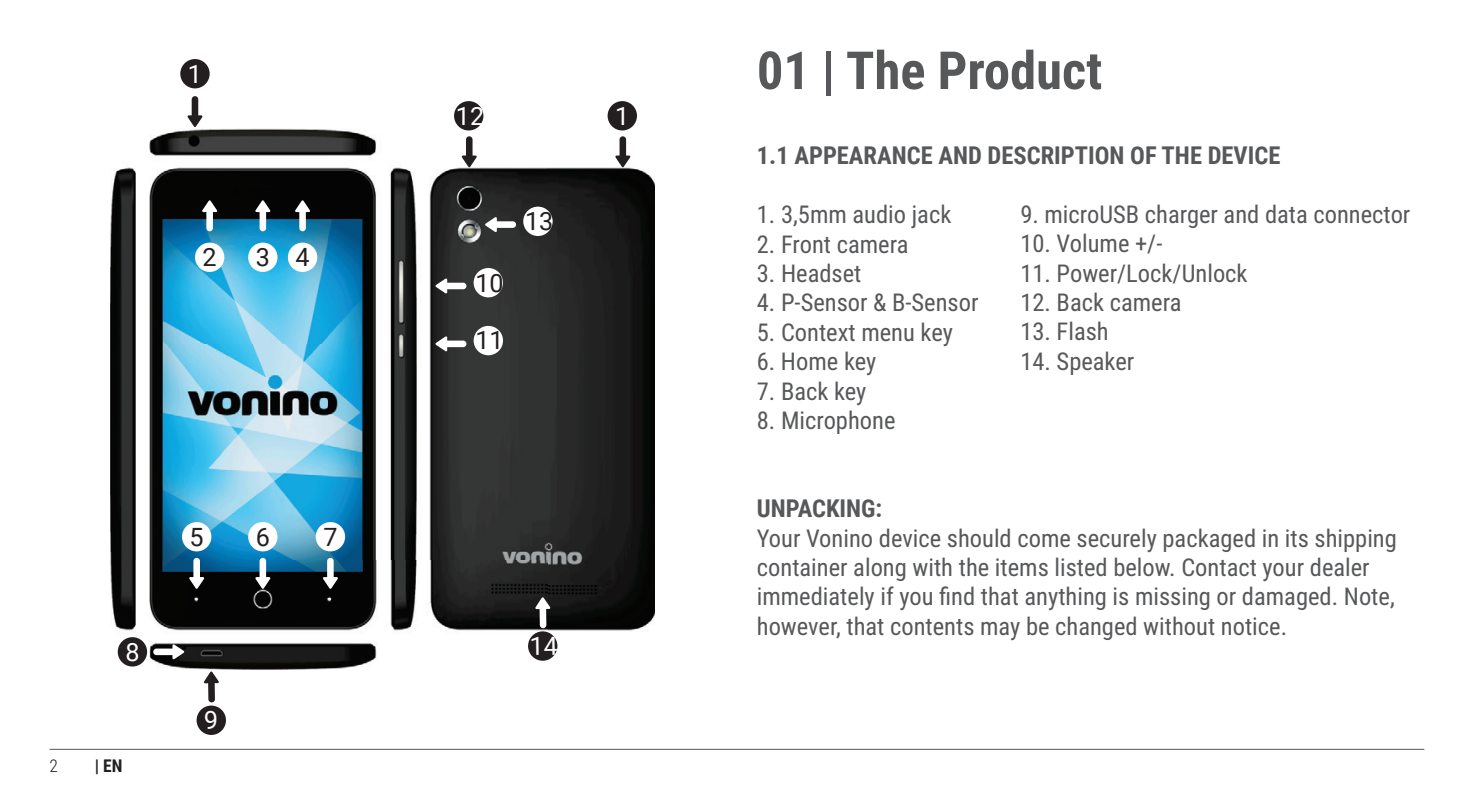
<style>
.page{position:relative;width:1474px;height:794px;background:#fff}
.page>*{position:absolute;margin:0;border:0;box-sizing:border-box;transform-origin:0 0}
.t1{font:700 52.5px "Roboto Condensed";color:#57585a}
.t2{font:25.2px "Roboto";color:#231f20}
.t3{font:25.2px "Roboto";color:#fff}
.t4{font:24.5px/29.4px "Roboto Condensed";color:#57585a}
.t5{font:700 24.5px "Roboto Condensed";color:#57585a}
.t6{font:700 17.5px "Roboto Condensed";color:#231f20}
.t7{font:300 17.5px "Roboto Condensed";color:#231f20}
</style>
<div class="page">
<hr style="left:50px;top:748px;width:1374px;height:2px;background:#57585a">
<img style="left:110px;top:129px;width:544px;height:540px">
<div style="left:192px;top:96px;width:6px;height:26px;background:#231f20;border-radius:3px"></div>
<svg style="left:187px;top:115px;width:15px;height:12px"></svg>
<div style="left:180px;top:59px;width:30px;height:29px;background:#231f20;border-radius:50%"></div>
<div style="left:153px;top:648px;width:26px;height:7px;background:#fff;border-radius:3px"></div>
<svg style="left:172px;top:644px;width:12px;height:15px"></svg>
<div style="left:118px;top:637px;width:29px;height:29px;background:#231f20;border-radius:50%"></div>
<div style="left:619px;top:136px;width:7px;height:26px;background:#231f20;border-radius:3px"></div>
<svg style="left:615px;top:155px;width:15px;height:12px"></svg>
<div style="left:607px;top:101px;width:30px;height:29px;background:#231f20;border-radius:50%"></div>
<div style="left:466px;top:136px;width:6px;height:26px;background:#231f20;border-radius:3px"></div>
<svg style="left:462px;top:155px;width:15px;height:12px"></svg>
<div style="left:454px;top:101px;width:29px;height:29px;background:#231f20;border-radius:50%"></div>
<div style="left:259px;top:205px;width:7px;height:26px;background:#fff;border-radius:3px"></div>
<svg style="left:255px;top:200px;width:15px;height:12px"></svg>
<div style="left:248px;top:243px;width:29px;height:29px;background:#fff;border-radius:50%"></div>
<div style="left:206px;top:205px;width:7px;height:26px;background:#fff;border-radius:3px"></div>
<svg style="left:202px;top:200px;width:15px;height:12px"></svg>
<div style="left:195px;top:243px;width:29px;height:29px;background:#fff;border-radius:50%"></div>
<div style="left:299px;top:205px;width:7px;height:26px;background:#fff;border-radius:3px"></div>
<svg style="left:295px;top:200px;width:15px;height:12px"></svg>
<div style="left:288px;top:243px;width:29px;height:29px;background:#fff;border-radius:50%"></div>
<div style="left:193px;top:558px;width:7px;height:26px;background:#fff;border-radius:3px"></div>
<svg style="left:189px;top:577px;width:15px;height:12px"></svg>
<div style="left:182px;top:522px;width:29px;height:29px;background:#fff;border-radius:50%"></div>
<div style="left:327px;top:558px;width:7px;height:26px;background:#fff;border-radius:3px"></div>
<svg style="left:323px;top:577px;width:15px;height:12px"></svg>
<div style="left:316px;top:522px;width:29px;height:29px;background:#fff;border-radius:50%"></div>
<div style="left:259px;top:558px;width:7px;height:26px;background:#fff;border-radius:3px"></div>
<svg style="left:255px;top:577px;width:15px;height:12px"></svg>
<div style="left:248px;top:522px;width:29px;height:29px;background:#fff;border-radius:50%"></div>
<div style="left:490px;top:221px;width:26px;height:7px;background:#fff;border-radius:3px"></div>
<svg style="left:485px;top:217px;width:12px;height:15px"></svg>
<div style="left:523px;top:207px;width:29px;height:29px;background:#fff;border-radius:50%"></div>
<div style="left:440px;top:283px;width:26px;height:6px;background:#fff;border-radius:3px"></div>
<svg style="left:435px;top:278px;width:12px;height:15px"></svg>
<div style="left:473px;top:268px;width:30px;height:29px;background:#fff;border-radius:50%"></div>
<div style="left:440px;top:340px;width:26px;height:7px;background:#fff;border-radius:3px"></div>
<svg style="left:435px;top:336px;width:12px;height:15px"></svg>
<div style="left:473px;top:326px;width:30px;height:29px;background:#fff;border-radius:50%"></div>
<div style="left:208px;top:676px;width:7px;height:26px;background:#231f20;border-radius:3px"></div>
<svg style="left:204px;top:671px;width:15px;height:12px"></svg>
<div style="left:196px;top:705px;width:30px;height:30px;background:#231f20;border-radius:50%"></div>
<div style="left:539px;top:602px;width:7px;height:26px;background:#fff;border-radius:3px"></div>
<svg style="left:535px;top:597px;width:15px;height:12px"></svg>
<svg style="left:528px;top:631px;width:29px;height:30px"></svg>
<svg style="left:531px;top:637px;width:26px;height:18px"></svg>
<p class="t3" style="left:188px;top:56px;width:16px">1</p>
<p class="t2" style="left:203px;top:239px;width:16px">2</p>
<p class="t2" style="left:256px;top:239px;width:55px">3 4</p>
<p class="t3" style="left:125px;top:634px;width:16px">8</p>
<p class="t7" style="left:50px;top:754px;width:10px">2</p>
<p class="t6" style="left:95px;top:754px;width:29px">| EN</p>
<p class="t2" style="left:190px;top:519px;width:16px">5</p>
<p class="t2" style="left:256px;top:519px;width:16px">6</p>
<p class="t2" style="left:323px;top:519px;width:16px">7</p>
<p class="t3" style="left:456px;top:98px;width:30px">12</p>
<p class="t3" style="left:615px;top:98px;width:16px">1</p>
<p class="t2" style="left:475px;top:265px;width:30px">10</p>
<p class="t2" style="left:475px;top:323px;width:30px">11</p>
<p class="t2" style="left:525px;top:204px;width:30px">13</p>
<h1 class="t1" style="left:756px;top:34px;width:347px">01 | The Product</h1>
<p class="t5" style="left:756px;top:138px;width:525px">1.1 APPEARANCE AND DESCRIPTION OF THE DEVICE</p>
<p class="t4" style="left:756px;top:199px;width:196px">1. 3,5mm audio jack</p>
<p class="t4" style="left:756px;top:228px;width:153px">2. Front camera</p>
<p class="t4" style="left:756px;top:258px;width:106px">3. Headset</p>
<p class="t4" style="left:756px;top:287px;width:223px">4. P-Sensor &amp; B-Sensor</p>
<p class="t4" style="left:756px;top:316px;width:198px">5. Context menu key</p>
<p class="t4" style="left:756px;top:346px;width:121px">6. Home key</p>
<p class="t4" style="left:756px;top:375px;width:111px">7. Back key</p>
<p class="t4" style="left:756px;top:405px;width:140px">8. Microphone</p>
<p class="t4" style="left:1020px;top:198px;width:391px">9. microUSB charger and data connector</p>
<p class="t4" style="left:1020px;top:228px;width:144px">10. Volume +/-</p>
<p class="t4" style="left:1020px;top:257px;width:229px">11. Power/Lock/Unlock</p>
<p class="t4" style="left:1020px;top:287px;width:162px">12. Back camera</p>
<p class="t4" style="left:1020px;top:316px;width:90px">13. Flash</p>
<p class="t4" style="left:1020px;top:345px;width:115px">14. Speaker</p>
<p class="t5" style="left:756px;top:491px;width:127px">UNPACKING:</p>
<p class="t4" style="left:756px;top:522px;width:641px">Your Vonino device should come securely packaged in its shipping container along with the items listed below. Contact your dealer immediately if you find that anything is missing or damaged. Note, however, that contents may be changed without notice.</p>
</div>
